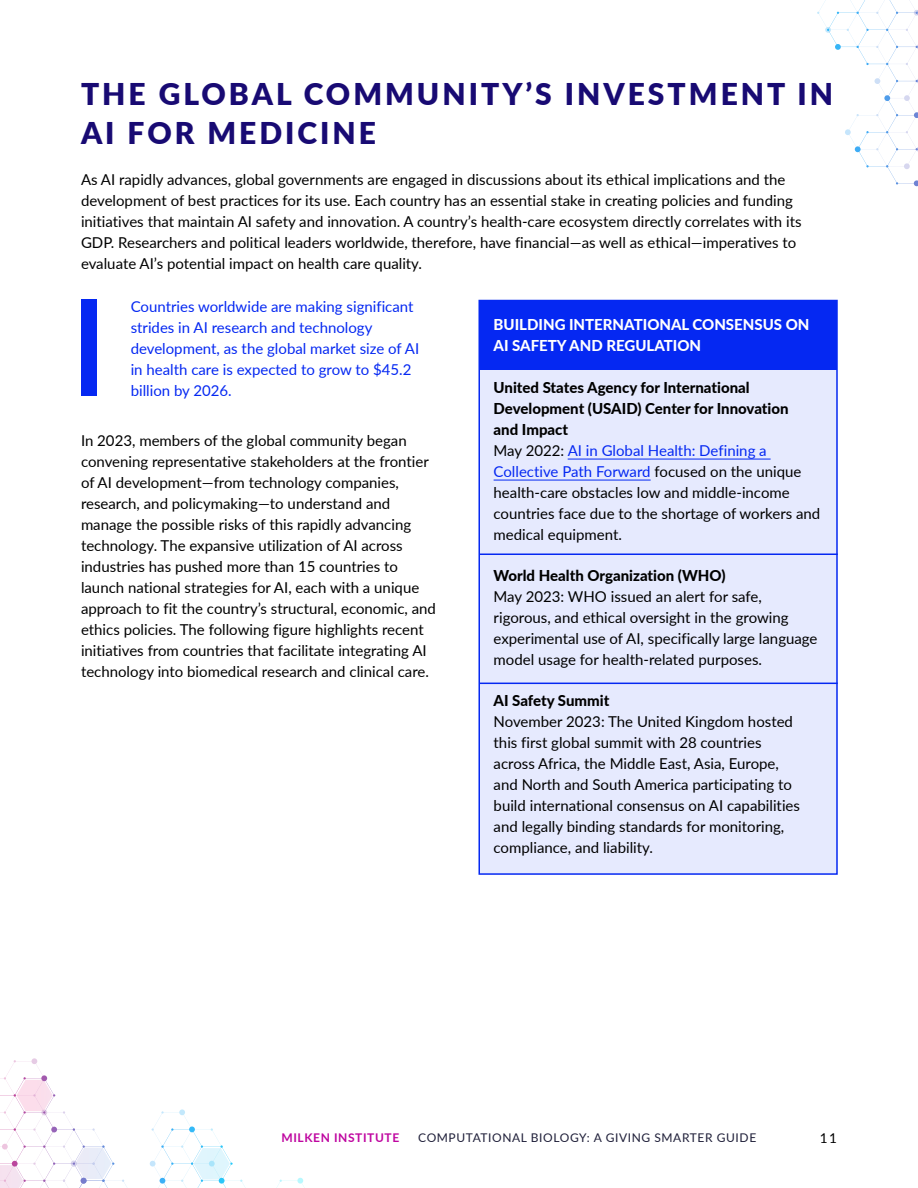
<style>
.page{position:relative;width:918px;height:1188px;background:#fff}
.page>*{position:absolute;margin:0;border:0;box-sizing:border-box;transform-origin:0 0}
.t1{font:900 30px/39px "Lato";letter-spacing:.1em;color:#180a73}
.t2{font:15px/21px "Lato";color:#000}
.t3{font:15px/21px "Lato";color:#0528f2}
.t4{font:800 15px/21px "Lato";color:#fff}
.t5{font:800 15px "Lato";color:#000}
.t6{font:13.5px "Lato";color:#000}
.t7{font:12px "Lato";letter-spacing:.05em;color:#1f1f39}
.t8{font:700 12px "Lato";letter-spacing:.05em;color:#bf06a0}
.s1{font-weight:800}
.s2{color:#0528f2}
</style>
<div class="page">
<svg style="left:0;top:1075px;width:233px;height:113px"></svg>
<svg style="left:817px;top:0;width:101px;height:186px"></svg>
<div style="left:81px;top:300px;width:15px;height:96px;background:#0528f2"></div>
<div style="left:478px;top:300px;width:360px;height:575px;background:#e6eafe;border:2px solid #0528f2"></div>
<div style="left:479px;top:301px;width:358px;height:69px;background:#0528f2"></div>
<hr style="left:568px;top:459px;width:203px;height:1px;background:#0528f2">
<hr style="left:494px;top:480px;width:157px;height:1px;background:#0528f2">
<hr style="left:480px;top:554px;width:358px;height:1px;background:#0528f2">
<hr style="left:480px;top:683px;width:358px;height:1px;background:#0528f2">
<h1 class="t1" style="left:81px;top:73px;width:754px">THE GLOBAL COMMUNITY’S INVESTMENT IN<br>AI FOR MEDICINE</h1>
<p class="t2" style="left:81px;top:169px;width:722px">As AI rapidly advances, global governments are engaged in discussions about its ethical implications and the development of best practices for its use. Each country has an essential stake in creating policies and funding initiatives that maintain AI safety and innovation. A country’s health-care ecosystem directly correlates with its GDP. Researchers and political leaders worldwide, therefore, have financial—as well as ethical—imperatives to evaluate AI’s potential impact on health care quality.</p>
<p class="t3" style="left:131px;top:295px;width:290px">Countries worldwide are making significant strides in AI research and technology development, as the global market size of AI in health care is expected to grow to $45.2 billion by 2026.</p>
<p class="t2" style="left:81px;top:429px;width:357px">In 2023, members of the global community began convening representative stakeholders at the frontier of AI development—from technology companies, research, and policymaking—to understand and manage the possible risks of this rapidly advancing technology. The expansive utilization of AI across industries has pushed more than 15 countries to launch national strategies for AI, each with a unique approach to fit the country’s structural, economic, and ethics policies. The following figure highlights recent initiatives from countries that facilitate integrating AI technology into biomedical research and clinical care.</p>
<p class="t4" style="left:494px;top:314px;width:317px">BUILDING INTERNATIONAL CONSENSUS ON<br>AI SAFETY AND REGULATION</p>
<p class="t2" style="left:494px;top:376px;width:328px"><span class="s1">United States Agency for International Development (USAID) Center for Innovation<br>and Impact<br></span>May 2022: <span class="s2">AI in Global Health: Defining a Collective Path Forward</span> focused on the unique health-care obstacles low and middle-income countries face due to the shortage of workers and medical equipment.</p>
<p class="t5" style="left:494px;top:564px;width:234px">World Health Organization (WHO)</p>
<p class="t2" style="left:494px;top:585px;width:325px">May 2023: WHO issued an alert for safe, rigorous, and ethical oversight in the growing experimental use of AI, specifically large language model usage for health-related purposes.</p>
<p class="t5" style="left:494px;top:689px;width:117px">AI Safety Summit</p>
<p class="t2" style="left:494px;top:710px;width:308px">November 2023: The United Kingdom hosted this first global summit with 28 countries across Africa, the Middle East, Asia, Europe, and North and South America participating to build international consensus on AI capabilities and legally binding standards for monitoring, compliance, and liability.</p>
<p class="t8" style="left:282px;top:1129px;width:119px">MILKEN INSTITUTE</p>
<p class="t7" style="left:418px;top:1129px;width:340px">COMPUTATIONAL BIOLOGY: A GIVING SMARTER GUIDE</p>
<p class="t6" style="left:820px;top:1129px;width:19px">11</p>
</div>
